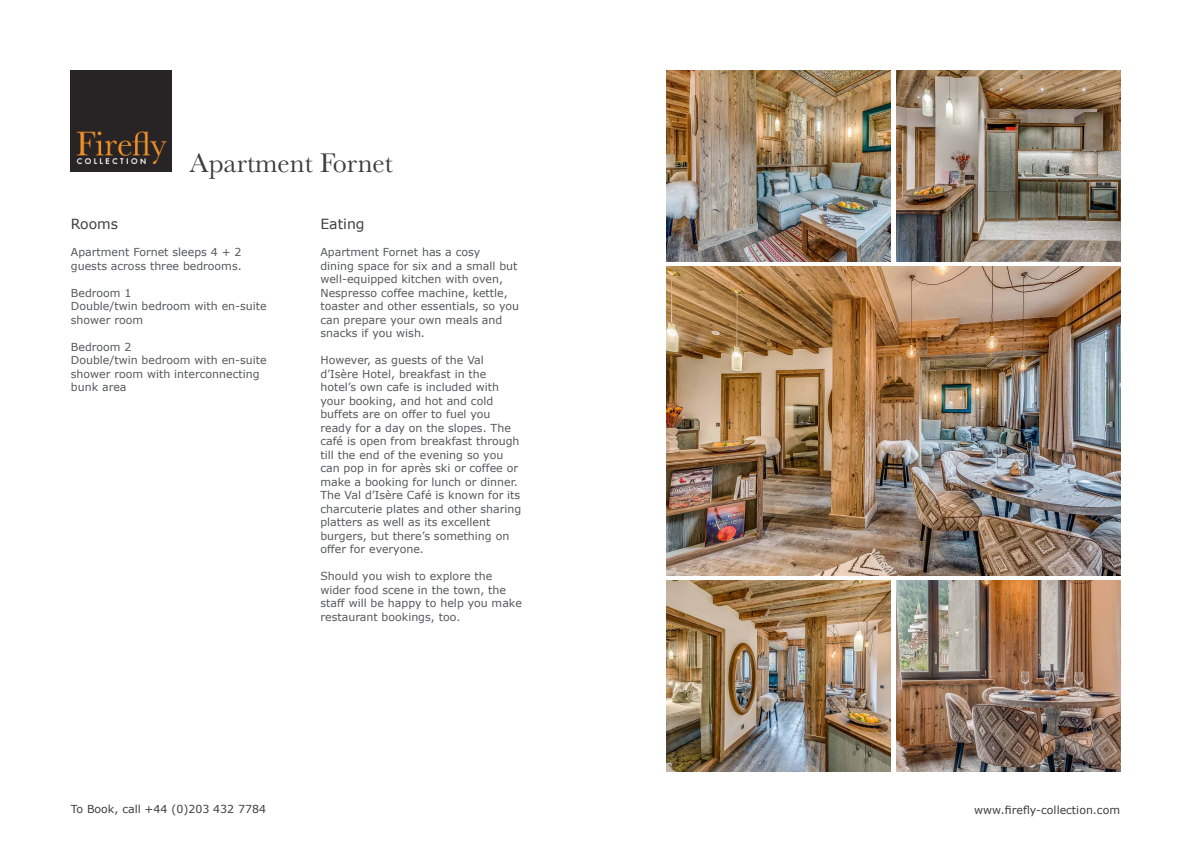
<style>
.page{position:relative;width:1191px;height:842px;background:#fff}
.page>*{position:absolute;margin:0;border:0;box-sizing:border-box;transform-origin:0 0}
.t1{font:28px "Baskerville";color:#3e3e3f}
.t2{font:14px "Verdana";color:#3e3e3f}
.t3{font:11px/13.5px "Verdana";color:#57585a}
.t4{font:11px "Verdana";color:#3e3e3f}
</style>
<div class="page">
<img style="left:71px;top:71px;width:101px;height:101px">
<img style="left:666px;top:71px;width:224px;height:190px">
<img style="left:896px;top:71px;width:224px;height:190px">
<img style="left:666px;top:267px;width:454px;height:308px">
<img style="left:896px;top:581px;width:224px;height:190px">
<img style="left:666px;top:581px;width:224px;height:190px">
<p class="t1" style="left:190px;top:145px;width:205px">Apartment Fornet</p>
<p class="t2" style="left:71px;top:215px;width:49px">Rooms</p>
<p class="t3" style="left:71px;top:245px;width:172px">Apartment Fornet sleeps 4 + 2 guests across three bedrooms.</p>
<p class="t3" style="left:71px;top:286px;width:62px">Bedroom 1</p>
<p class="t3" style="left:71px;top:299px;width:197px">Double/twin bedroom with en-suite shower room</p>
<p class="t3" style="left:71px;top:340px;width:62px">Bedroom 2</p>
<p class="t3" style="left:71px;top:353px;width:197px">Double/twin bedroom with en-suite shower room with interconnecting bunk area</p>
<p class="t2" style="left:320px;top:215px;width:46px">Eating</p>
<p class="t3" style="left:320px;top:245px;width:200px">Apartment Fornet has a cosy<br>dining space for six and a small but well-equipped kitchen with oven,<br>Nespresso coffee machine, kettle, toaster and other essentials, so you can prepare your own meals and snacks if you wish.</p>
<p class="t3" style="left:320px;top:353px;width:202px">However, as guests of the Val d’Isère Hotel, breakfast in the hotel’s own cafe is included with your booking, and hot and cold buffets are on offer to fuel you ready for a day on the slopes. The café is open from breakfast through till the end of the evening so you can pop in for après ski or coffee or make a booking for lunch or dinner.<br>The Val d’Isère Café is known for its charcuterie plates and other sharing platters as well as its excellent burgers, but there’s something on offer for everyone.</p>
<p class="t3" style="left:320px;top:569px;width:203px">Should you wish to explore the wider food scene in the town, the staff will be happy to help you make restaurant bookings, too.</p>
<p class="t4" style="left:71px;top:802px;width:197px">To Book, call +44 (0)203 432 7784</p>
<p class="t4" style="left:974px;top:803px;width:147px">www.firefly-collection.com</p>
</div>
